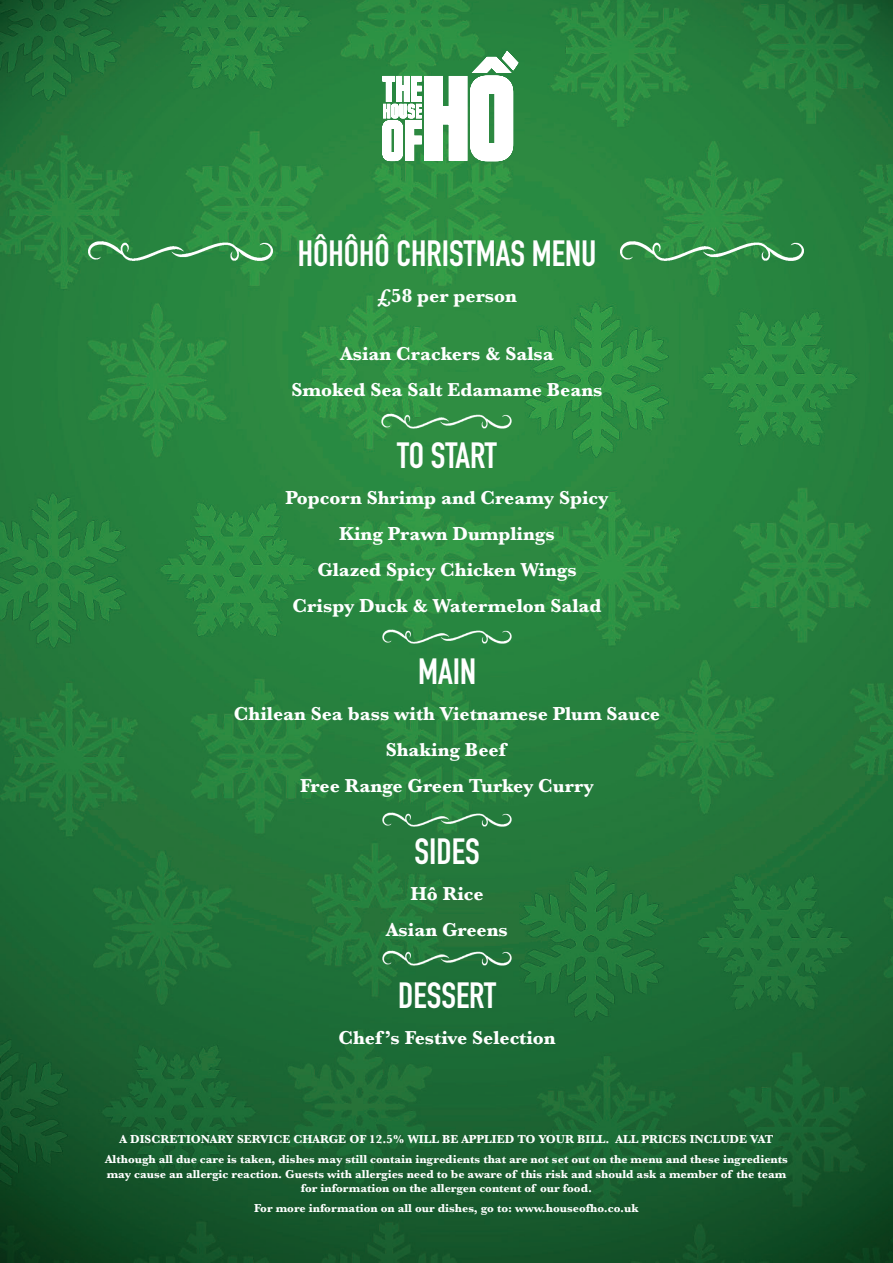
<style>
.page{position:relative;width:893px;height:1263px;background:#fff}
.page>*{position:absolute;margin:0;border:0;box-sizing:border-box;transform-origin:0 0}
.t1{font:700 36px "DIN Condensed";color:#fff}
.t2{font:700 19.5px/36px "Baskerville";color:#fff;text-align:center}
.t3{font:700 12px/20.4px "Baskerville";color:#fff;text-align:center}
</style>
<div class="page">
<img style="left:0;top:0;width:893px;height:1263px">
<svg style="left:382px;top:51px;width:136px;height:110px"></svg>
<img style="left:381px;top:413px;width:131px;height:16px">
<img style="left:381px;top:628px;width:132px;height:17px">
<img style="left:381px;top:811px;width:132px;height:16px">
<img style="left:381px;top:950px;width:132px;height:16px">
<img style="left:618px;top:239px;width:187px;height:23px">
<img style="left:87px;top:239px;width:187px;height:23px">
<h1 class="t1" style="left:298px;top:229px;width:300px">HÔHÔHÔ CHRISTMAS MENU</h1>
<h2 class="t2" style="left:377px;top:278px;width:141px">£58 per person</h2>
<h2 class="t2" style="left:292px;top:336px;width:312px">Asian Crackers &amp; Salsa<br>Smoked Sea Salt Edamame Beans</h2>
<h1 class="t1" style="left:397px;top:431px;width:63px">TO START</h1>
<h2 class="t2" style="left:286px;top:480px;width:324px">Popcorn Shrimp and Creamy Spicy<br>King Prawn Dumplings<br>Glazed Spicy Chicken Wings<br>Crispy Duck &amp; Watermelon Salad</h2>
<h1 class="t1" style="left:418px;top:647px;width:34px">MAIN</h1>
<h2 class="t2" style="left:234px;top:696px;width:428px">Chilean Sea bass with Vietnamese Plum Sauce<br>Shaking Beef<br>Free Range Green Turkey Curry</h2>
<h1 class="t1" style="left:414px;top:827px;width:28px">SIDES</h1>
<h2 class="t2" style="left:386px;top:876px;width:123px">Hô Rice<br>Asian Greens</h2>
<h1 class="t1" style="left:398px;top:971px;width:30px">DESSERT</h1>
<h2 class="t2" style="left:338px;top:1020px;width:219px">Chef ’s Festive Selection</h2>
<p class="t3" style="left:105px;top:1129px;width:684px">A DISCRETIONARY SERVICE CHARGE OF 12.5% WILL BE APPLIED TO YOUR BILL. ALL PRICES INCLUDE VAT<br>Although all due care is taken, dishes may still contain ingredients that are not set out on the menu and these ingredients</p>
<p class="t3" style="left:107px;top:1166px;width:681px;line-height:14.4px">may cause an allergic reaction. Guests with allergies need to be aware of this risk and should ask a member of the team for information on the allergen content of our food.</p>
<p class="t3" style="left:254px;top:1197px;width:386px">For more information on all our dishes, go to: www.houseofho.co.uk</p>
</div>
